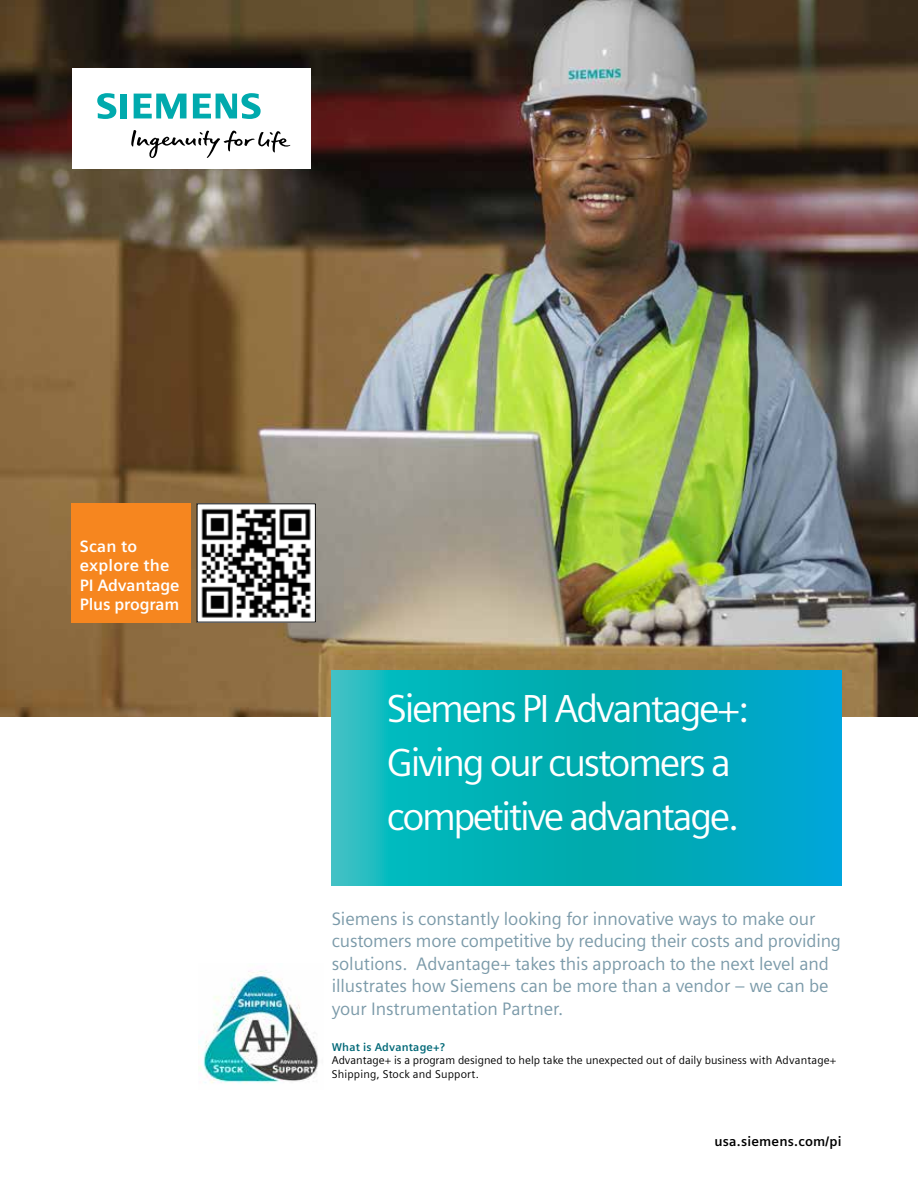
<style>
.page{position:relative;width:918px;height:1188px;background:#fff}
.page>*{position:absolute;margin:0;border:0;box-sizing:border-box;transform-origin:0 0}
.t1{font:39px/54px "Siemens Sans";letter-spacing:-.06em;color:#fff}
.t2{font:18px/22.5px "Siemens Sans";letter-spacing:-.005em;color:#7b9aa9}
.t3{font:700 16.5px/19.2px "Siemens Sans Global";letter-spacing:-.01em;color:#fff}
.t4{font:700 13.5px "Siemens Sans";letter-spacing:.015em;color:#000}
.t5{font:11.25px/13.5px "Siemens Sans";color:#000}
.t6{font:700 11.25px "Siemens Sans";letter-spacing:.015em;color:#006877}
</style>
<div class="page">
<img style="left:0;top:0;width:918px;height:716px">
<svg style="left:332px;top:670px;width:509px;height:215px;background:#04aebb"></svg>
<div style="left:72px;top:68px;width:238px;height:101px;background:#fff"></div>
<svg style="left:131px;top:130px;width:159px;height:28px"></svg>
<svg style="left:97px;top:93px;width:30px;height:26px"></svg>
<svg style="left:134px;top:94px;width:53px;height:25px"></svg>
<svg style="left:193px;top:93px;width:68px;height:26px"></svg>
<img style="left:198px;top:970px;width:121px;height:113px">
<div style="left:71px;top:503px;width:119px;height:119px;background:#f6861f"></div>
<img style="left:199px;top:505px;width:115px;height:115px">
<p class="t3" style="left:80px;top:537px;width:101px">Scan to explore the<br>PI Advantage<br>Plus program</p>
<h1 class="t1" style="left:387px;top:682px;width:363px">Siemens PI Advantage+:<br>Giving our customers a competitive advantage.</h1>
<p class="t2" style="left:332px;top:907px;width:511px">Siemens is constantly looking for innovative ways to make our customers more competitive by reducing their costs and providing solutions. Advantage+ takes this approach to the next level and illustrates how Siemens can be more than a vendor – we can be your Instrumentation Partner.</p>
<p class="t6" style="left:332px;top:1040px;width:115px">What is Advantage+?</p>
<p class="t5" style="left:332px;top:1054px;width:506px">Advantage+ is a program designed to help take the unexpected out of daily business with Advantage+<br>Shipping, Stock and Support.</p>
<p class="t4" style="left:715px;top:1134px;width:128px">usa.siemens.com/pi</p>
</div>
